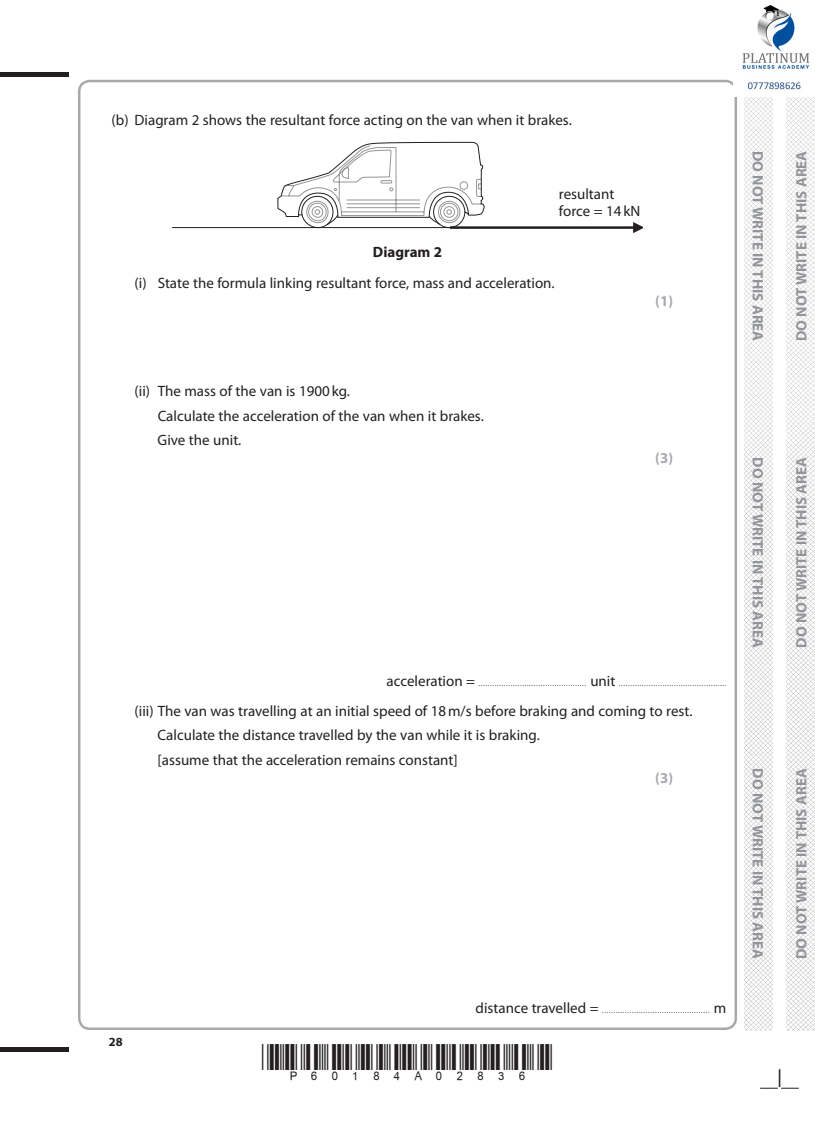
<style>
.page{position:relative;width:815px;height:1124px;background:#fff}
.page>*{position:absolute;margin:0;border:0;box-sizing:border-box;transform-origin:0 0}
.t1{font:15px/24.6px "Myriad Pro";color:#231f20}
.t2{font:700 15px "Myriad Pro";color:#939598}
.t3{font:700 15px "Myriad Pro";color:#a8a9ad}
.t4{font:700 15px "Myriad Pro";color:#231f20}
.t5{font:700 12.5px "Myriad Pro";color:#231f20}
.t6{font:7.5px "Myriad Pro";color:#231f20}
.s1{font-size:15px}
</style>
<div class="page">
<div style="left:0;top:72px;width:69px;height:5px;background:#231f20"></div>
<hr style="left:0;top:1047px;width:69px;height:4px;background:#231f20">
<svg style="left:760px;top:1069px;width:39px;height:19px"></svg>
<img style="left:744px;top:97px;width:28px;height:932px">
<img style="left:787px;top:97px;width:28px;height:932px">
<hr style="left:172px;top:227px;width:458px;height:1px;background:#231f20">
<svg style="left:277px;top:142px;width:208px;height:87px"></svg>
<hr style="left:450px;top:226px;width:191px;height:3px;background:#231f20">
<svg style="left:631px;top:222px;width:12px;height:10px"></svg>
<img style="left:742px;top:5px;width:68px;height:86px">
<p class="t1" style="left:112px;top:107px;width:462px">(b) Diagram 2 shows the resultant force acting on the van when it brakes.</p>
<p class="t1" style="left:559px;top:185px;width:83px;line-height:17.5px">resultant force = 14kN</p>
<p class="t4" style="left:373px;top:242px;width:71px">Diagram 2</p>
<p class="t1" style="left:135px;top:271px;width:421px">(i) State the formula linking resultant force, mass and acceleration.</p>
<p class="t1" style="left:158px;top:378px;width:328px;text-indent:-23px">(ii) The mass of the van is 1900kg.<br>Calculate the acceleration of the van when it brakes.<br>Give the unit.</p>
<p class="t3" style="left:655px;top:291px;width:20px">(1)</p>
<p class="t3" style="left:655px;top:448px;width:20px">(3)</p>
<p class="t6" style="left:387px;top:678px;width:341px"><span class="s1">acceleration =</span> ............................................... <span class="s1">unit</span> ...............................................</p>
<p class="t1" style="left:158px;top:698px;width:536px;text-indent:-23px">(iii) The van was travelling at an initial speed of 18m/s before braking and coming to rest.<br>Calculate the distance travelled by the van while it is braking.<br>[assume that the acceleration remains constant]</p>
<p class="t3" style="left:655px;top:767px;width:20px">(3)</p>
<p class="t5" style="left:109px;top:1033px;width:15px">28</p>
<p class="t6" style="left:476px;top:1005px;width:252px"><span class="s1">distance travelled =</span> ............................................... <span class="s1">m</span></p>
<p class="t2" style="left:767px;top:151px;width:192px;rotate:90deg">DO NOT WRITE IN THIS AREA</p>
<p class="t2" style="left:792px;top:341px;width:192px;rotate:-90deg">DO NOT WRITE IN THIS AREA</p>
<p class="t2" style="left:767px;top:457px;width:192px;rotate:90deg">DO NOT WRITE IN THIS AREA</p>
<p class="t2" style="left:792px;top:647px;width:192px;rotate:-90deg">DO NOT WRITE IN THIS AREA</p>
<p class="t2" style="left:767px;top:768px;width:192px;rotate:90deg">DO NOT WRITE IN THIS AREA</p>
<p class="t2" style="left:792px;top:958px;width:192px;rotate:-90deg">DO NOT WRITE IN THIS AREA</p>
</div>
